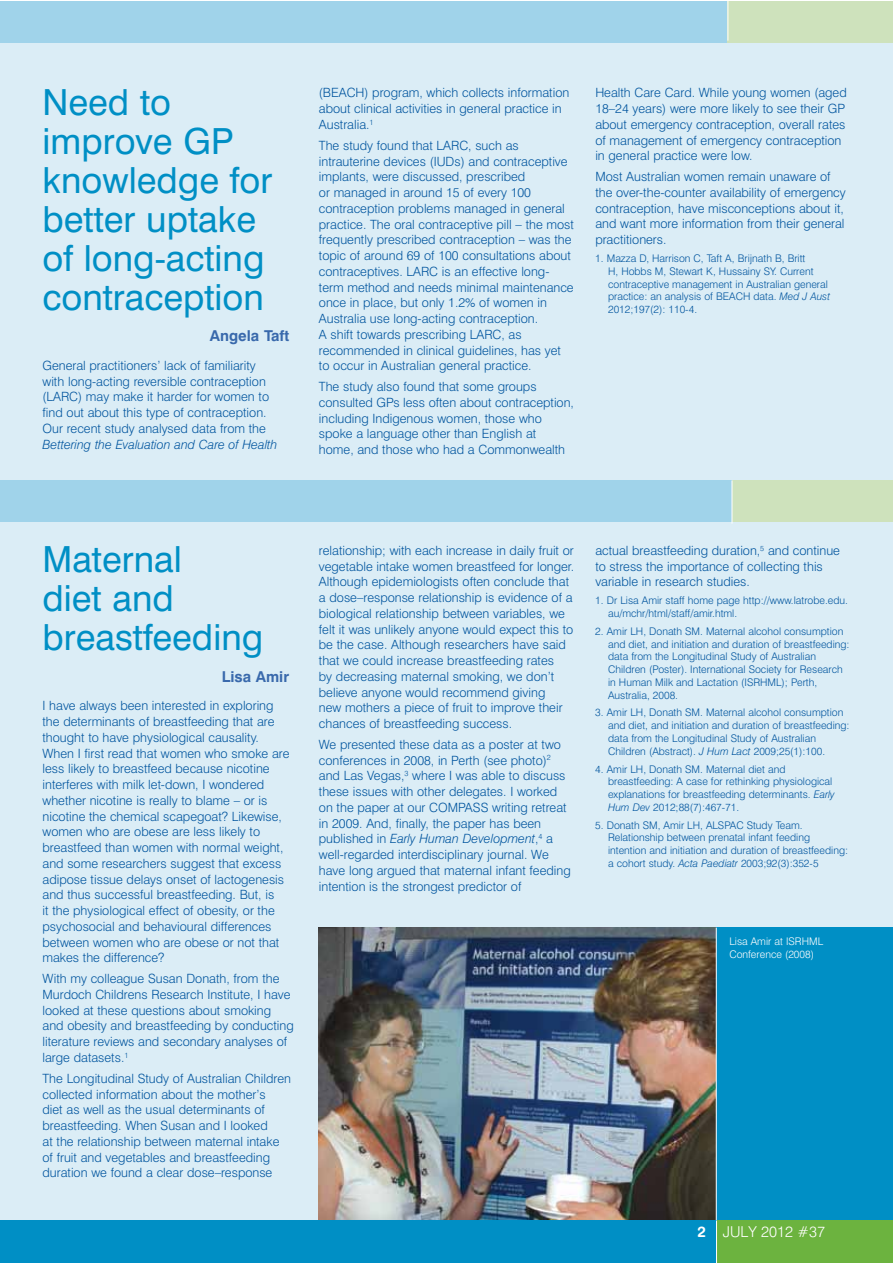
<style>
.page{position:relative;width:893px;height:1263px;background:#fff}
.page>*{position:absolute;margin:0;border:0;box-sizing:border-box;transform-origin:0 0}
.t1{font:36px/39px "Swiss 721 BT";color:#008fc5}
.t2{font:300 15px "Swiss 721 BT";color:#fff}
.t3{font:700 15px "Swiss 721 BT";color:#3969ac}
.t4{font:300 12.75px/15.8px "Swiss 721 BT";color:#00549e}
.t5{font:italic 300 12.75px "Swiss 721 BT";color:#00549e}
.t6{font:300 10.5px/12.8px "Swiss 721 BT";color:#00549e}
.t7{font:300 10.5px/13.4px "Swiss 721 BT";color:#fff}
.s1{font-style:italic}
.s2{font-family:"Swiss 721 BT Bold Rounded";font-weight:400}
</style>
<div class="page">
<div style="left:0;top:1px;width:892px;height:1262px;background:#dbedf6"></div>
<div style="left:0;top:1px;width:728px;height:42px;background:#a0d3ea"></div>
<div style="left:728px;top:1px;width:164px;height:42px;background:#cee2bc"></div>
<hr style="left:727px;top:1px;width:1px;height:40px;background:#fff">
<div style="left:0;top:480px;width:732px;height:42px;background:#a0d3ea"></div>
<div style="left:732px;top:480px;width:160px;height:42px;background:#cee2bc"></div>
<hr style="left:732px;top:480px;width:1px;height:44px;background:#fff">
<img style="left:319px;top:928px;width:397px;height:292px">
<div style="left:716px;top:928px;width:176px;height:293px;background:#008fc5"></div>
<hr style="left:716px;top:928px;width:1px;height:300px;background:#fff">
<div style="left:716px;top:1220px;width:176px;height:43px;background:#6cb33f"></div>
<div style="left:0;top:1220px;width:716px;height:43px;background:#008fc5"></div>
<hr style="left:716px;top:1220px;width:1px;height:43px;background:#fff">
<h1 class="t1" style="left:43px;top:82px;width:231px">Need to improve GP knowledge for better uptake of long-acting contraception</h1>
<p class="t3" style="left:210px;top:327px;width:81px">Angela Taft</p>
<p class="t4" style="left:43px;top:357px;width:228px">General practitioners’ lack of familiarity with long-acting reversible contraception (LARC) may make it harder for women to find out about this type of contraception.<br>Our recent study analysed data from the</p>
<p class="t5" style="left:43px;top:436px;width:236px">Bettering the Evaluation and Care of Health</p>
<p class="t4" style="left:319px;top:85px;width:252px">(BEACH) program, which collects information about clinical activities in general practice in<br>Australia.<sup>1</sup></p>
<p class="t4" style="left:319px;top:137px;width:257px">The study found that LARC, such as intrauterine devices (IUDs) and contraceptive implants, were discussed, prescribed<br>or managed in around 15 of every 100 contraception problems managed in general practice. The oral contraceptive pill – the most frequently prescribed contraception – was the topic of around 69 of 100 consultations about contraceptives. LARC is an effective long&shy;term method and needs minimal maintenance once in place, but only 1.2% of women in Australia use long-acting contraception.<br>A shift towards prescribing LARC, as recommended in clinical guidelines, has yet to occur in Australian general practice.</p>
<p class="t4" style="left:319px;top:379px;width:257px">The study also found that some groups consulted GPs less often about contraception, including Indigenous women, those who spoke a language other than English at home, and those who had a Commonwealth</p>
<p class="t4" style="left:595px;top:85px;width:253px">Health Care Card. While young women (aged 18–24 years) were more likely to see their GP about emergency contraception, overall rates of management of emergency contraception in general practice were low.</p>
<p class="t4" style="left:595px;top:169px;width:252px">Most Australian women remain unaware of the over-the-counter availability of emergency contraception, have misconceptions about it, and want more information from their general practitioners.</p>
<p class="t6" style="left:608px;top:252px;width:223px;text-indent:-13px">1. Mazza D, Harrison C, Taft A, Brijnath B, Britt<br>H, Hobbs M, Stewart K, Hussainy SY. Current contraceptive management in Australian general practice: an analysis of BEACH data. <span class="s1">Med J Aust </span>2012;197(2): 110-4.</p>
<h1 class="t1" style="left:43px;top:539px;width:222px">Maternal<br>diet and breastfeeding</h1>
<p class="t3" style="left:222px;top:667px;width:69px">Lisa Amir</p>
<p class="t4" style="left:43px;top:698px;width:249px">I have always been interested in exploring the determinants of breastfeeding that are thought to have physiological causality.<br>When I first read that women who smoke are less likely to breastfeed because nicotine interferes with milk let-down, I wondered whether nicotine is really to blame – or is nicotine the chemical scapegoat? Likewise, women who are obese are less likely to breastfeed than women with normal weight, and some researchers suggest that excess adipose tissue delays onset of lactogenesis and thus successful breastfeeding. But, is<br>it the physiological effect of obesity, or the psychosocial and behavioural differences between women who are obese or not that makes the difference?</p>
<p class="t4" style="left:43px;top:971px;width:253px">With my colleague Susan Donath, from the Murdoch Childrens Research Institute, I have looked at these questions about smoking and obesity and breastfeeding by conducting literature reviews and secondary analyses of large datasets.<sup>1</sup></p>
<p class="t4" style="left:43px;top:1070px;width:250px">The Longitudinal Study of Australian Children collected information about the mother’s<br>diet as well as the usual determinants of breastfeeding. When Susan and I looked<br>at the relationship between maternal intake of fruit and vegetables and breastfeeding duration we found a clear dose–response</p>
<p class="t4" style="left:319px;top:542px;width:257px">relationship; with each increase in daily fruit or vegetable intake women breastfeed for longer.<br>Although epidemiologists often conclude that a dose–response relationship is evidence of a biological relationship between variables, we felt it was unlikely anyone would expect this to be the case. Although researchers have said that we could increase breastfeeding rates<br>by decreasing maternal smoking, we don’t believe anyone would recommend giving<br>new mothers a piece of fruit to improve their chances of breastfeeding success.</p>
<p class="t4" style="left:319px;top:736px;width:253px">We presented these data as a poster at two conferences in 2008, in Perth (see photo)<sup>2 </sup>and Las Vegas,<sup>3</sup> where I was able to discuss these issues with other delegates. I worked on the paper at our COMPASS writing retreat in 2009. And, finally, the paper has been published in <span class="s1">Early Human Development</span>,<sup>4</sup> a well-regarded interdisciplinary journal. We have long argued that maternal infant feeding intention is the strongest predictor of</p>
<p class="t4" style="left:595px;top:542px;width:246px">actual breastfeeding duration,<sup>5</sup> and continue to stress the importance of collecting this variable in research studies.</p>
<p class="t6" style="left:608px;top:594px;width:241px;text-indent:-13px">1. Dr Lisa Amir staff home page http://www.latrobe.edu. au/mchr/html/staff/amir.html.</p>
<p class="t6" style="left:608px;top:625px;width:243px;text-indent:-13px">2. Amir LH, Donath SM. Maternal alcohol consumption and diet, and initiation and duration of breastfeeding: data from the Longitudinal Study of Australian Children (Poster). International Society for Research in Human Milk and Lactation (ISRHML); Perth, Australia, 2008.</p>
<p class="t6" style="left:608px;top:706px;width:243px;text-indent:-13px">3. Amir LH, Donath SM. Maternal alcohol consumption and diet, and initiation and duration of breastfeeding: data from the Longitudinal Study of Australian Children (Abstract). <span class="s1">J Hum Lact</span> 2009;25(1):100.</p>
<p class="t6" style="left:608px;top:762px;width:228px;text-indent:-13px">4. Amir LH, Donath SM. Maternal diet and breastfeeding: A case for rethinking physiological explanations for breastfeeding determinants. <span class="s1">Early Hum Dev</span> 2012;88(7):467-71.</p>
<p class="t6" style="left:608px;top:818px;width:242px;text-indent:-13px">5. Donath SM, Amir LH, ALSPAC Study Team.<br>Relationship between prenatal infant feeding intention and initiation and duration of breastfeeding: a cohort study. <span class="s1">Acta Paediatr</span> 2003;92(3):352-5</p>
<p class="t7" style="left:729px;top:934px;width:95px">Lisa Amir at ISRHML<br>Conference (2008)</p>
<p class="t2" style="left:728px;top:1222px;width:31px">DEC</p>
<p class="t2" style="left:778px;top:1222px;width:17px">08</p>
<p class="t2" style="left:818px;top:1222px;width:9px">0</p>
<p class="t2" style="left:697px;top:1222px;width:129px"><span class="s2">2</span> JULY 2012 #37</p>
</div>
